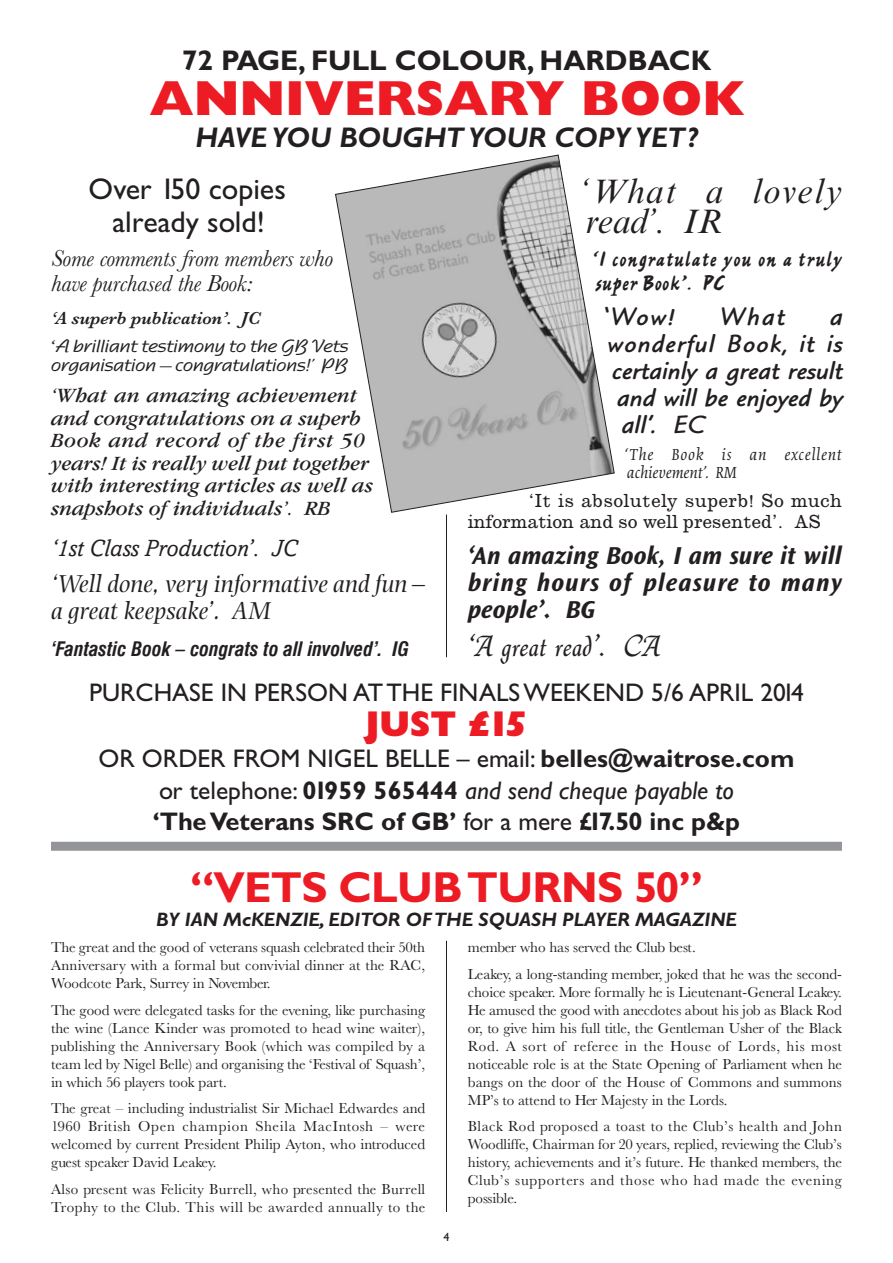
<style>
.page{position:relative;width:893px;height:1263px;background:#fff}
.page>*{position:absolute;margin:0;border:0;box-sizing:border-box;transform-origin:0 0}
.t1{font:800 49.5px "Gill Sans";color:#ed1c24}
.t2{font:700 43.5px "Gill Sans";letter-spacing:-.015em;color:#ed1c24}
.t3{font:800 36px "Gill Sans";color:#ed1c24}
.t4{font:italic 34.5px/30px "Times NRMT";letter-spacing:.035em;color:#231f20}
.t5{font:31.5px "Quill";color:#231f20}
.t6{font:30px/32.5px "Gill Sans";color:#231f20;text-align:center}
.t7{font:700 28.5px "Gill Sans";color:#231f20}
.t8{font:italic 700 28.5px "Gill Sans";color:#231f20}
.t9{font:700 25.5px/31.5px "Gill Sans";color:#231f20;text-align:center}
.t10{font:italic 700 25.5px/27px "Ocean Sans";letter-spacing:.015em;color:#231f20;text-align:justify}
.t11{font:italic 700 25.5px "Blueprint";color:#231f20}
.t12{font:italic 25.5px/27px "Photina";color:#231f20}
.t13{font:25.5px "Gill Sans";color:#231f20}
.t14{font:italic 700 25.5px "Blueprint";letter-spacing:.05em;color:#231f20}
.t15{font:italic 24px/25.5px "Baskerville";color:#231f20}
.t16{font:italic 24px "Amasis";color:#231f20}
.t17{font:22.5px/24px "Ashley Script";letter-spacing:.03em;color:#231f20}
.t18{font:italic 21px/22.5px "Garamond IT Cby BT";color:#231f20}
.t19{font:19.5px/21px "New Clarendon";color:#231f20}
.t20{font:italic 700 19.5px "Gill Sans";color:#231f20}
.t21{font:italic 700 condensed 19.5px "Swiss 721 BT";color:#231f20}
.t22{font:500 18px/19.5px "Agfa Nadianne";color:#231f20}
.t23{font:italic 18px/18px "Cartier";letter-spacing:.04em;color:#231f20}
.t24{font:italic 600 18px "Baskerville";color:#231f20}
.t25{font:15px/18px "Baskerville";color:#231f20;text-align:justify}
.t26{font:15px/18px "Baskerville";letter-spacing:.025em;color:#231f20}
.t27{font:12px "Gill Sans";color:#231f20}
.s1{font-family:"Dante"}
.s2{font-weight:400}
.s3{font-weight:400;font-style:italic}
</style>
<div class="page">
<svg style="left:335px;top:155px;width:280px;height:358px"></svg>
<hr style="left:446px;top:514px;width:1px;height:143px;background:#231f20">
<div style="left:51px;top:842px;width:791px;height:9px;background:#939598"></div>
<hr style="left:446px;top:941px;width:1px;height:271px;background:#231f20">
<h3 class="t7" style="left:182px;top:51px;width:531px">72 PAGE, FULL COLOUR, HARDBACK</h3>
<h1 class="t1" style="left:149px;top:82px;width:596px">ANNIVERSARY BOOK</h1>
<h3 class="t8" style="left:195px;top:128px;width:503px">HAVE YOU BOUGHT YOUR COPY YET?</h3>
<h3 class="t6" style="left:89px;top:176px;width:199px">Over 150 copies already sold!</h3>
<h3 class="t15" style="left:51px;top:248px;width:283px">Some comments from members who have purchased the Book:</h3>
<p class="t24" style="left:51px;top:312px;width:211px">‘A superb publication’. JC</p>
<p class="t22" style="left:51px;top:337px;width:299px"><span class="s1">‘</span>A brilliant testimony to the GB Vets organisation – congratulations!’ PB</p>
<h3 class="t18" style="left:51px;top:386px;width:324px">‘What an amazing achievement and congratulations on a superb<br>Book and record of the first 50 years! It is really well put together with interesting articles as well as snapshots of individuals’. RB</h3>
<h3 class="t16" style="left:51px;top:540px;width:248px">‘1st Class Production’. JC</h3>
<h3 class="t12" style="left:51px;top:571px;width:376px">‘Well done, very informative and fun – a great keepsake’. AM</h3>
<h3 class="t21" style="left:51px;top:641px;width:360px">‘Fantastic Book – congrats to all involved’. IG</h3>
<h3 class="t4" style="left:580px;top:180px;width:263px">‘What a lovely read’. IR</h3>
<h3 class="t17" style="left:591px;top:249px;width:252px">‘I congratulate you on a truly super Book’. PC</h3>
<h3 class="t11" style="left:602px;top:307px;width:73px">‘Wow!</h3>
<h3 class="t11" style="left:718px;top:307px;width:67px">What</h3>
<h3 class="t11" style="left:829px;top:307px;width:14px">a</h3>
<h3 class="t14" style="left:607px;top:334px;width:237px">wonderful Book, it is</h3>
<h3 class="t11" style="left:611px;top:361px;width:232px">certainly a great result</h3>
<h3 class="t11" style="left:616px;top:388px;width:227px">and will be enjoyed by</h3>
<h3 class="t11" style="left:621px;top:415px;width:85px">all’. EC</h3>
<p class="t23" style="left:625px;top:447px;width:218px">‘The Book is an excellent achievement’. RM</p>
<h3 class="t19" style="left:468px;top:492px;width:376px;text-indent:61px">‘It is absolutely superb! So much information and so well presented’. AS</h3>
<h3 class="t10" style="left:468px;top:544px;width:376px">‘An amazing Book, I am sure it will bring hours of pleasure to many people’. BG</h3>
<h3 class="t5" style="left:468px;top:636px;width:194px">‘A great read’. CA</h3>
<h3 class="t13" style="left:89px;top:684px;width:716px">PURCHASE IN PERSON AT THE FINALS WEEKEND 5/6 APRIL 2014</h3>
<h3 class="t3" style="left:365px;top:711px;width:164px">JUST £15</h3>
<h3 class="t9" style="left:98px;top:746px;width:697px"><span class="s2">OR ORDER FROM NIGEL BELLE – email:</span> belles@waitrose.com <span class="s2">or telephone:</span> 01959 565444 <span class="s3">and send cheque payable to<br></span>‘The Veterans SRC of GB’ <span class="s2">for a mere</span> £17.50 inc p&amp;p</h3>
<h2 class="t2" style="left:190px;top:872px;width:515px">“VETS CLUB TURNS 50”</h2>
<h3 class="t20" style="left:156px;top:912px;width:582px">BY IAN McKENZIE, EDITOR OF THE SQUASH PLAYER MAGAZINE</h3>
<p class="t25" style="left:468px;top:935px;width:376px;line-height:26.5px">member who has served the Club best.<br>Leakey, a long-standing member, joked that he was the second-</p>
<p class="t25" style="left:468px;top:984px;width:376px">choice speaker. More formally he is Lieutenant-General Leakey.<br>He amused the good with anecdotes about his job as Black Rod or, to give him his full title, the Gentleman Usher of the Black Rod. A sort of referee in the House of Lords, his most noticeable role is at the State Opening of Parliament when he bangs on the door of the House of Commons and summons MP’s to attend to Her Majesty in the Lords.</p>
<p class="t25" style="left:468px;top:1119px;width:376px">Black Rod proposed a toast to the Club’s health and John Woodliffe, Chairman for 20 years, replied, reviewing the Club’s history, achievements and it’s future. He thanked members, the Club’s supporters and those who had made the evening possible.</p>
<p class="t25" style="left:51px;top:940px;width:376px">The great and the good of veterans squash celebrated their 50th Anniversary with a formal but convivial dinner at the RAC, Woodcote Park, Surrey in November.</p>
<p class="t25" style="left:51px;top:1002px;width:376px">The good were delegated tasks for the evening, like purchasing the wine (Lance Kinder was promoted to head wine waiter), publishing the Anniversary Book (which was compiled by a team led by Nigel Belle) and organising the ‘Festival of Squash’, in which 56 players took part.</p>
<p class="t25" style="left:51px;top:1101px;width:376px">The great – including industrialist Sir Michael Edwardes and 1960 British Open champion Sheila MacIntosh – were welcomed by current President Philip Ayton, who introduced guest speaker David Leakey.</p>
<p class="t26" style="left:51px;top:1181px;width:376px">Also present was Felicity Burrell, who presented the Burrell<br>Trophy to the Club. This will be awarded annually to the</p>
<p class="t27" style="left:443px;top:1233px;width:7px">4</p>
</div>
